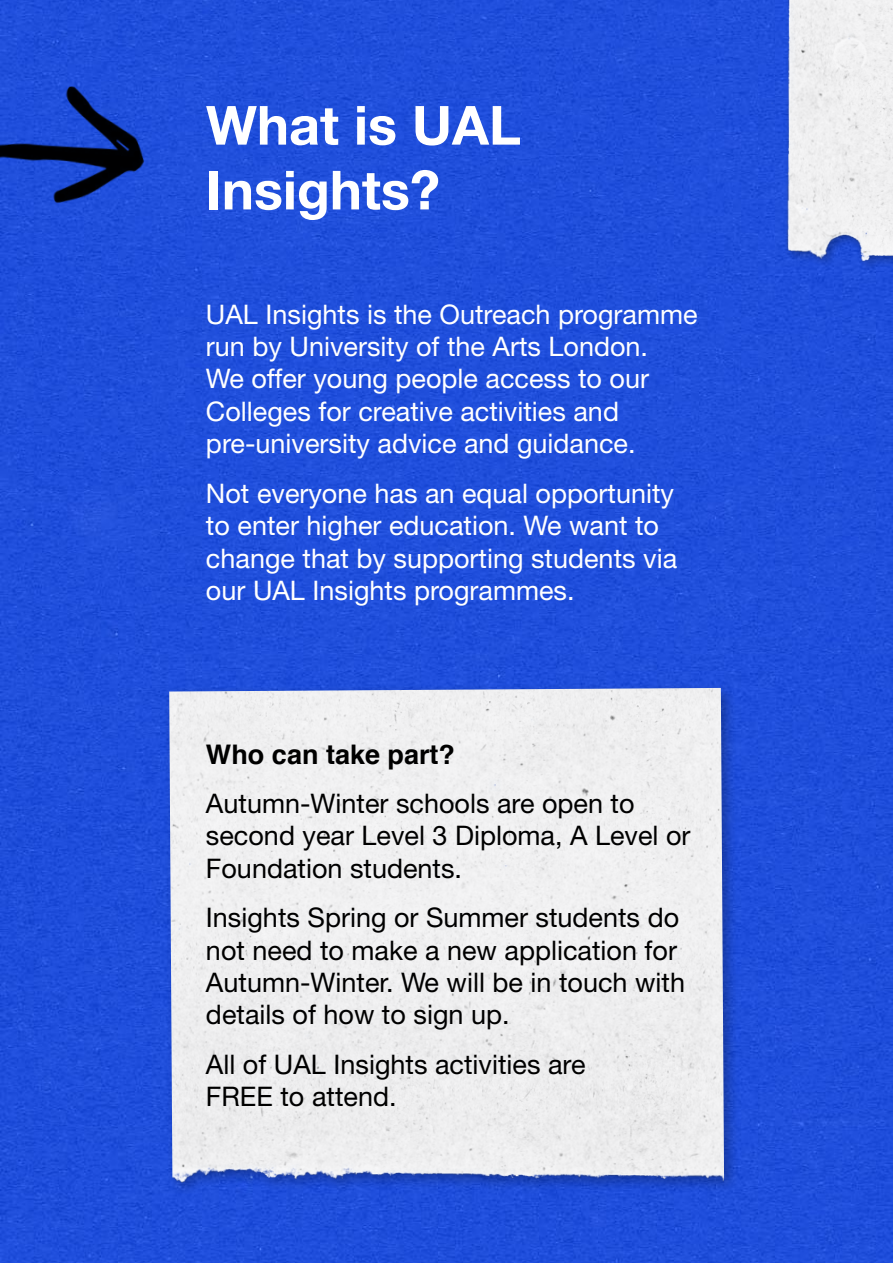
<style>
.page{position:relative;width:893px;height:1263px;background:#204fdc}
.page>*{position:absolute;margin:0;border:0;box-sizing:border-box;transform-origin:0 0}
.Header_2_Bold{font:700 54px/64.8px "Helvetica Neue LT Pro";color:#fff}
.Header_3{font:27px/32.4px "Helvetica Neue LT Pro";color:#fff}
.Header_3-2{font:27px/32.4px "Helvetica Neue LT Pro";color:#000}
.Header_3-3{font:700 27px "Helvetica";color:#000}
</style>
<div class="page">
<div style="left:163px;top:681px;width:577px;height:516px;background:#000;opacity:.27"></div>
<img style="left:169px;top:688px;width:555px;height:503px">
<img style="left:770px;top:0;width:123px;height:284px">
<img style="left:0;top:33px;width:181px;height:230px">
<p class="Header_2_Bold" style="left:206px;top:92px;width:316px">What is UAL<br>Insights?</p>
<p class="Header_3" style="left:206px;top:297px;width:493px">UAL Insights is the Outreach programme run by University of the Arts London.<br>We offer young people access to our Colleges for creative activities and pre-university advice and guidance.</p>
<p class="Header_3" style="left:206px;top:476px;width:473px">Not everyone has an equal opportunity to enter higher education. We want to change that by supporting students via our UAL Insights programmes.</p>
<p class="Header_3-3" style="left:206px;top:732px;width:251px">Who can take part?</p>
<p class="Header_3-2" style="left:206px;top:786px;width:486px">Autumn-Winter schools are open to second year Level 3 Diploma, A Level or<br>Foundation students.</p>
<p class="Header_3-2" style="left:206px;top:901px;width:481px">Insights Spring or Summer students do not need to make a new application for Autumn-Winter. We will be in touch with details of how to sign up.</p>
<p class="Header_3-2" style="left:206px;top:1047px;width:381px">All of UAL Insights activities are<br>FREE to attend.</p>
</div>
